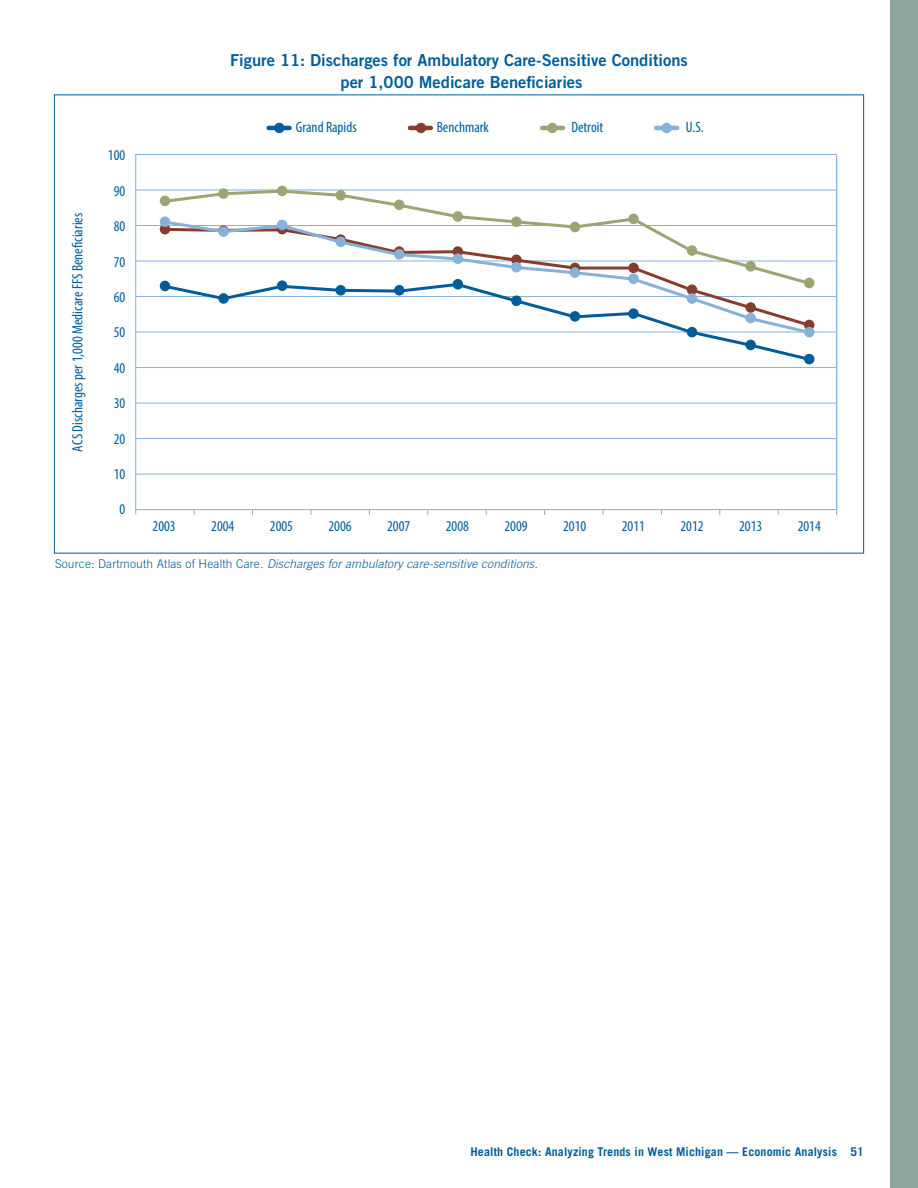
<style>
.page{position:relative;width:918px;height:1188px;background:#fff}
.page>*{position:absolute;margin:0;border:0;box-sizing:border-box;transform-origin:0 0}
.t1{font:16.5px/21.9px "Trade Gothic LT Std Bd 2";color:#005d99;text-align:center}
.t2{font:condensed 15px "Myriad Pro";color:#005d99}
.t3{font:italic 300 12px "Trade Gothic LT Std";letter-spacing:.01em;color:#005d99}
.t4{font:700 12px "Trade Gothic LT Std";letter-spacing:.01em;color:#005d99}
.s1{font-style:normal}
</style>
<div class="page">
<div style="left:891px;top:0;width:27px;height:1188px;background:#8fa59f"></div>
<hr style="left:135px;top:154px;width:1px;height:356px;background:#86b1d8">
<hr style="left:836px;top:154px;width:1px;height:356px;background:#86b1d8">
<hr style="left:136px;top:474px;width:701px;height:1px;background:#86b1d8">
<hr style="left:136px;top:403px;width:701px;height:1px;background:#86b1d8">
<hr style="left:136px;top:332px;width:701px;height:1px;background:#86b1d8">
<hr style="left:136px;top:438px;width:701px;height:1px;background:#86b1d8">
<hr style="left:136px;top:367px;width:701px;height:1px;background:#86b1d8">
<hr style="left:136px;top:296px;width:701px;height:1px;background:#86b1d8">
<hr style="left:136px;top:261px;width:701px;height:1px;background:#86b1d8">
<hr style="left:136px;top:225px;width:701px;height:1px;background:#86b1d8">
<hr style="left:136px;top:190px;width:701px;height:1px;background:#86b1d8">
<hr style="left:136px;top:154px;width:701px;height:1px;background:#86b1d8">
<hr style="left:136px;top:509px;width:701px;height:1px;background:#86b1d8">
<hr style="left:269px;top:126px;width:21px;height:4px;background:#005d99">
<hr style="left:410px;top:126px;width:21px;height:4px;background:#883c2e">
<hr style="left:542px;top:126px;width:21px;height:4px;background:#9ea374">
<hr style="left:656px;top:126px;width:21px;height:4px;background:#86b1d8">
<div style="left:274px;top:123px;width:11px;height:10px;background:#005d99;border-radius:50%"></div>
<div style="left:416px;top:123px;width:10px;height:10px;background:#883c2e;border-radius:50%"></div>
<div style="left:547px;top:123px;width:11px;height:10px;background:#9ea374;border-radius:50%"></div>
<div style="left:661px;top:123px;width:11px;height:10px;background:#86b1d8;border-radius:50%"></div>
<svg style="left:162px;top:188px;width:651px;height:31px"></svg>
<svg style="left:161px;top:281px;width:652px;height:81px"></svg>
<div style="left:160px;top:196px;width:10px;height:10px;background:#9ea374;border-radius:50%"></div>
<svg style="left:160px;top:224px;width:10px;height:10px"></svg>
<svg style="left:160px;top:281px;width:10px;height:10px"></svg>
<div style="left:218px;top:188px;width:11px;height:11px;background:#9ea374;border-radius:50%"></div>
<div style="left:277px;top:186px;width:10px;height:10px;background:#9ea374;border-radius:50%"></div>
<div style="left:335px;top:190px;width:11px;height:11px;background:#9ea374;border-radius:50%"></div>
<div style="left:394px;top:200px;width:11px;height:10px;background:#9ea374;border-radius:50%"></div>
<div style="left:453px;top:211px;width:10px;height:11px;background:#9ea374;border-radius:50%"></div>
<svg style="left:511px;top:216px;width:11px;height:11px"></svg>
<div style="left:628px;top:214px;width:11px;height:10px;background:#9ea374;border-radius:50%"></div>
<div style="left:687px;top:327px;width:10px;height:10px;background:#005d99;border-radius:50%"></div>
<div style="left:745px;top:340px;width:11px;height:10px;background:#005d99;border-radius:50%"></div>
<div style="left:804px;top:354px;width:10px;height:10px;background:#005d99;border-radius:50%"></div>
<div style="left:804px;top:320px;width:10px;height:10px;background:#883c2e;border-radius:50%"></div>
<div style="left:804px;top:278px;width:10px;height:10px;background:#9ea374;border-radius:50%"></div>
<div style="left:160px;top:216px;width:10px;height:11px;background:#86b1d8;border-radius:50%"></div>
<svg style="left:162px;top:219px;width:651px;height:117px"></svg>
<div style="left:277px;top:220px;width:10px;height:10px;background:#86b1d8;border-radius:50%"></div>
<div style="left:335px;top:237px;width:11px;height:10px;background:#86b1d8;border-radius:50%"></div>
<div style="left:394px;top:249px;width:11px;height:11px;background:#86b1d8;border-radius:50%"></div>
<div style="left:453px;top:253px;width:10px;height:11px;background:#86b1d8;border-radius:50%"></div>
<div style="left:511px;top:262px;width:11px;height:11px;background:#86b1d8;border-radius:50%"></div>
<div style="left:570px;top:267px;width:10px;height:11px;background:#86b1d8;border-radius:50%"></div>
<div style="left:628px;top:273px;width:11px;height:11px;background:#86b1d8;border-radius:50%"></div>
<div style="left:687px;top:293px;width:10px;height:11px;background:#86b1d8;border-radius:50%"></div>
<div style="left:745px;top:313px;width:11px;height:10px;background:#86b1d8;border-radius:50%"></div>
<div style="left:804px;top:327px;width:10px;height:10px;background:#86b1d8;border-radius:50%"></div>
<p class="t1" style="left:230px;top:49px;width:459px">Figure 11: Discharges for Ambulatory Care-Sensitive Conditions per 1,000 Medicare Beneficiaries</p>
<p class="t2" style="left:68px;top:452px;width:240px;rotate:-90deg">ACS Discharges per 1,000 Medicare FFS Beneficiaries</p>
<p class="t2" style="left:108px;top:146px;width:19px">100</p>
<p class="t2" style="left:114px;top:182px;width:13px">90</p>
<p class="t2" style="left:114px;top:217px;width:13px">80</p>
<p class="t2" style="left:114px;top:253px;width:13px">70</p>
<p class="t2" style="left:114px;top:288px;width:13px">60</p>
<p class="t2" style="left:114px;top:323px;width:13px">50</p>
<p class="t2" style="left:114px;top:359px;width:13px">40</p>
<p class="t2" style="left:114px;top:394px;width:13px">30</p>
<p class="t2" style="left:114px;top:430px;width:13px">20</p>
<p class="t2" style="left:114px;top:465px;width:13px">10</p>
<p class="t2" style="left:119px;top:500px;width:7px">0</p>
<p class="t2" style="left:296px;top:118px;width:62px">Grand Rapids</p>
<p class="t2" style="left:437px;top:118px;width:54px">Benchmark</p>
<p class="t2" style="left:571px;top:118px;width:33px">Detroit</p>
<p class="t2" style="left:686px;top:118px;width:20px">U.S.</p>
<p class="t2" style="left:153px;top:517px;width:25px">2003</p>
<p class="t2" style="left:211px;top:517px;width:25px">2004</p>
<p class="t2" style="left:270px;top:517px;width:25px">2005</p>
<p class="t2" style="left:329px;top:517px;width:25px">2006</p>
<p class="t2" style="left:387px;top:517px;width:25px">2007</p>
<p class="t2" style="left:446px;top:517px;width:25px">2008</p>
<p class="t2" style="left:505px;top:517px;width:25px">2009</p>
<p class="t2" style="left:563px;top:517px;width:25px">2010</p>
<p class="t2" style="left:622px;top:517px;width:25px">2011</p>
<p class="t2" style="left:680px;top:517px;width:25px">2012</p>
<p class="t2" style="left:739px;top:517px;width:25px">2013</p>
<p class="t2" style="left:798px;top:517px;width:25px">2014</p>
<p class="t3" style="left:55px;top:556px;width:484px"><span class="s1">Source: Dartmouth Atlas of Health Care.</span> Discharges for ambulatory care-sensitive conditions.</p>
<p class="t4" style="left:470px;top:1145px;width:395px">Health Check: Analyzing Trends in West Michigan — Economic Analysis 51</p>
</div>
